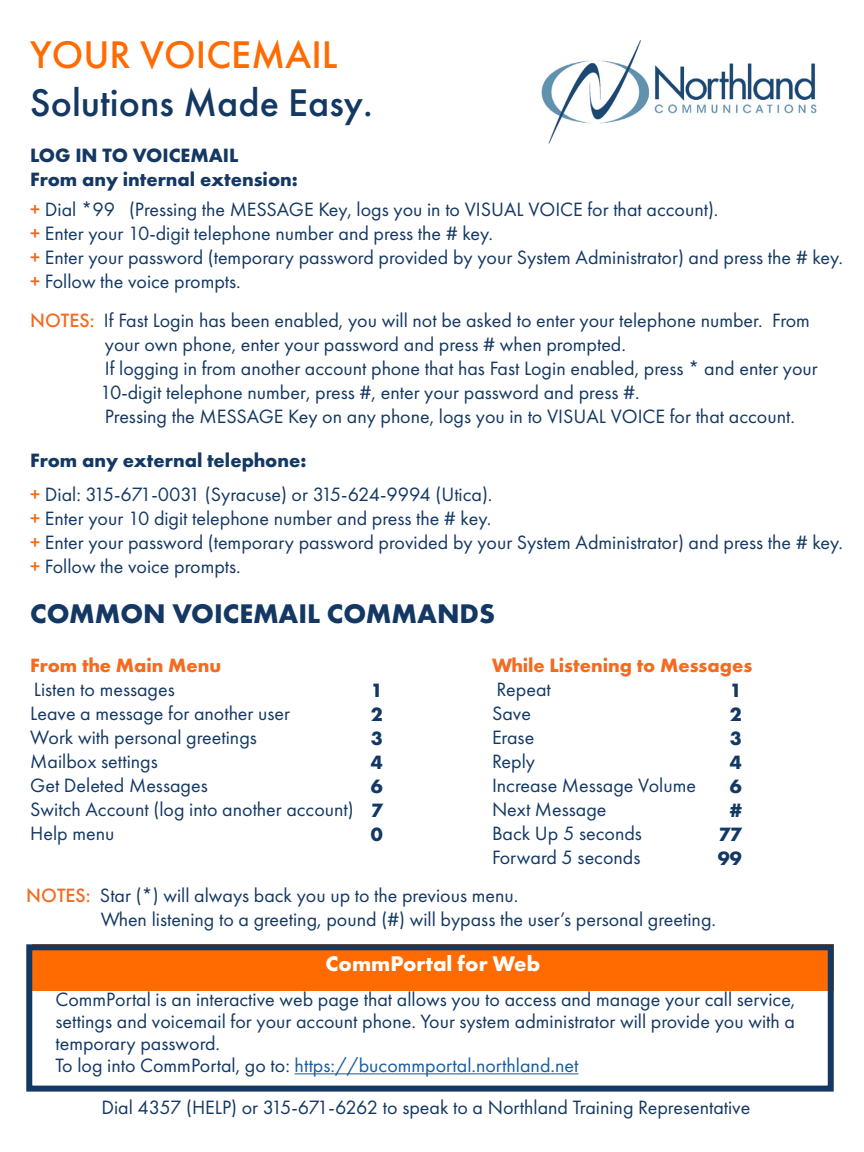
<style>
.page{position:relative;width:864px;height:1152px;background:#fff}
.page>*{position:absolute;margin:0;border:0;box-sizing:border-box;transform-origin:0 0}
.t1{font:500 40px "Futura PT";color:#133863}
.t2{font:500 40px "Futura PT";color:#ff6b00}
.t3{font:700 28px "Futura PT";color:#133863}
.t4{font:700 22px "Futura PT";color:#fff}
.t5{font:20px/24px "Futura PT";color:#133863}
.t6{font:700 20px "Futura PT";color:#133863}
.t7{font:20px "Futura PT";color:#175d9e}
.t8{font:700 20px "Futura PT";color:#f36b21}
.s1{font-weight:500;color:#f36b21}
.s2{color:#133863}
</style>
<div class="page">
<div style="left:32px;top:944px;width:802px;height:47px;background:#ff6b00"></div>
<hr style="left:295px;top:1073px;width:283px;height:1px;background:#175d9e">
<div style="left:26px;top:944px;width:808px;height:148px;border:6px solid #133863"></div>
<img style="left:541px;top:40px;width:276px;height:104px">
<p class="t2" style="left:30px;top:31px;width:309px">YOUR VOICEMAIL</p>
<p class="t1" style="left:30px;top:79px;width:344px">Solutions Made Easy.</p>
<p class="t6" style="left:30px;top:143px;width:210px">LOG IN TO VOICEMAIL</p>
<p class="t6" style="left:30px;top:167px;width:269px">From any internal extension:</p>
<p class="t5" style="left:30px;top:198px;width:690px"><span class="s1">+</span> Dial *99 (Pressing the MESSAGE Key, logs you in to VISUAL VOICE for that account).</p>
<p class="t5" style="left:30px;top:222px;width:464px"><span class="s1">+</span> Enter your 10-digit telephone number and press the # key.</p>
<p class="t5" style="left:30px;top:246px;width:814px"><span class="s1">+</span> Enter your password (temporary password provided by your System Administrator) and press the # key.</p>
<p class="t5" style="left:30px;top:270px;width:212px"><span class="s1">+</span> Follow the voice prompts.</p>
<p class="t5" style="left:30px;top:308px;width:781px"><span class="s1">NOTES:</span> If Fast Login has been enabled, you will not be asked to enter your telephone number. From</p>
<p class="t5" style="left:105px;top:332px;width:523px">your own phone, enter your password and press # when prompted.</p>
<p class="t5" style="left:105px;top:356px;width:715px">If logging in from another account phone that has Fast Login enabled, press * and enter your</p>
<p class="t5" style="left:100px;top:380px;width:541px">10-digit telephone number, press #, enter your password and press #.</p>
<p class="t5" style="left:105px;top:404px;width:692px">Pressing the MESSAGE Key on any phone, logs you in to VISUAL VOICE for that account.</p>
<p class="t6" style="left:30px;top:448px;width:278px">From any external telephone:</p>
<p class="t5" style="left:30px;top:482px;width:464px"><span class="s1">+</span> Dial: 315-671-0031 (Syracuse) or 315-624-9994 (Utica).</p>
<p class="t5" style="left:30px;top:506px;width:463px"><span class="s1">+</span> Enter your 10 digit telephone number and press the # key.</p>
<p class="t5" style="left:30px;top:530px;width:814px"><span class="s1">+</span> Enter your password (temporary password provided by your System Administrator) and press the # key.</p>
<p class="t5" style="left:30px;top:554px;width:212px"><span class="s1">+</span> Follow the voice prompts.</p>
<p class="t3" style="left:30px;top:596px;width:466px">COMMON VOICEMAIL COMMANDS</p>
<p class="t8" style="left:30px;top:652px;width:193px">From the Main Menu</p>
<p class="t5" style="left:30px;top:677px;width:261px">Listen to messages<br>Leave a message for another user<br>Work with personal greetings<br>Mailbox settings<br>Get Deleted Messages</p>
<p class="t5" style="left:30px;top:797px;width:325px">Switch Account (log into another account)</p>
<p class="t5" style="left:30px;top:821px;width:86px">Help menu</p>
<p class="t6" style="left:371px;top:677px;width:13px">1</p>
<p class="t6" style="left:371px;top:701px;width:13px">2</p>
<p class="t6" style="left:371px;top:725px;width:13px">3</p>
<p class="t6" style="left:371px;top:749px;width:13px">4</p>
<p class="t6" style="left:371px;top:773px;width:13px">6</p>
<p class="t6" style="left:371px;top:797px;width:13px">7</p>
<p class="t6" style="left:371px;top:821px;width:13px">0</p>
<p class="t8" style="left:492px;top:652px;width:262px">While Listening to Messages</p>
<p class="t5" style="left:492px;top:677px;width:206px">Repeat<br>Save<br>Erase<br>Reply<br>Increase Message Volume<br>Next Message</p>
<p class="t5" style="left:492px;top:821px;width:151px">Back Up 5 seconds</p>
<p class="t5" style="left:492px;top:845px;width:150px">Forward 5 seconds</p>
<p class="t6" style="left:730px;top:677px;width:13px">1</p>
<p class="t6" style="left:730px;top:701px;width:13px">2</p>
<p class="t6" style="left:730px;top:725px;width:13px">3</p>
<p class="t6" style="left:730px;top:749px;width:13px">4</p>
<p class="t6" style="left:730px;top:773px;width:13px">6</p>
<p class="t6" style="left:730px;top:797px;width:13px">#</p>
<p class="t6" style="left:719px;top:821px;width:25px">77</p>
<p class="t6" style="left:718px;top:845px;width:25px">99</p>
<p class="t5" style="left:26px;top:884px;width:494px"><span class="s1">NOTES:</span> Star (*) will always back you up to the previous menu.</p>
<p class="t5" style="left:101px;top:908px;width:617px">When listening to a greeting, pound (#) will bypass the user’s personal greeting.</p>
<p class="t4" style="left:326px;top:950px;width:216px">CommPortal for Web</p>
<p class="t5" style="left:55px;top:987px;width:742px">CommPortal is an interactive web page that allows you to access and manage your call service,</p>
<p class="t5" style="left:55px;top:1009px;width:741px">settings and voicemail for your account phone. Your system administrator will provide you with a</p>
<p class="t5" style="left:55px;top:1031px;width:166px">temporary password.</p>
<p class="t7" style="left:55px;top:1053px;width:524px"><span class="s2">To log into CommPortal, go to:</span> https://bucommportal.northland.net</p>
<p class="t5" style="left:101px;top:1095px;width:650px">Dial 4357 (HELP) or 315-671-6262 to speak to a Northland Training Representative</p>
</div>
